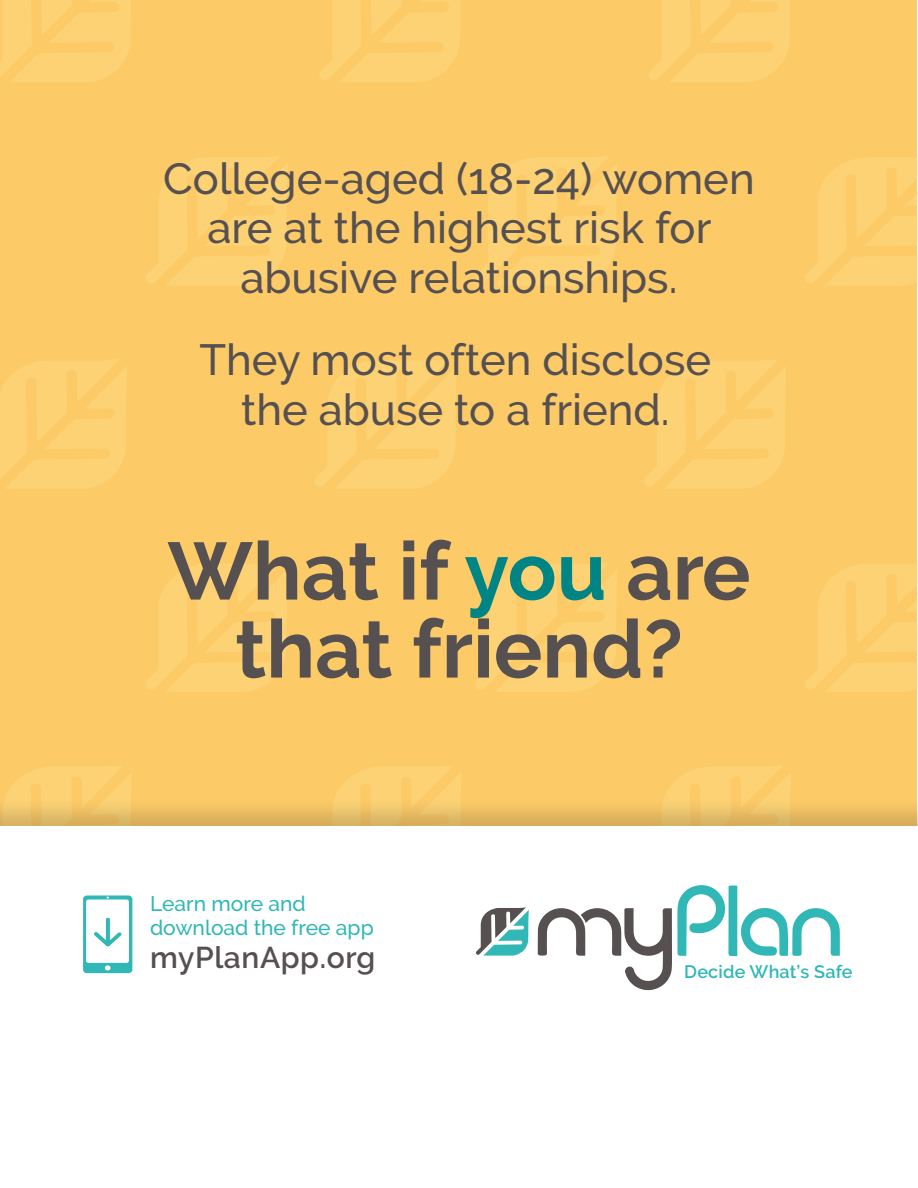
<style>
.page{position:relative;width:918px;height:1188px;background:#fff}
.page>*{position:absolute;margin:0;border:0;box-sizing:border-box;transform-origin:0 0}
.t1{font:700 81px/78px "Raleway";color:#575051;text-align:center}
.t2{font:500 43.5px/49.5px "Raleway";color:#575051;text-align:center}
.t3{font:600 30px "Raleway";letter-spacing:.02em;color:#575051}
.t4{font:500 21px/24px "Raleway";color:#30b7b6}
.t5{font:600 18px "Raleway";letter-spacing:.01em;color:#30b7b6}
.s1{color:#008484}
</style>
<div class="page">
<svg style="left:538px;top:885px;width:302px;height:105px"></svg>
<svg style="left:476px;top:907px;width:53px;height:49px"></svg>
<div style="left:83px;top:896px;width:49px;height:77px;background:#30b7b6;border-radius:4px"></div>
<div style="left:86px;top:900px;width:43px;height:63px;background:#fff;border-radius:2px"></div>
<svg style="left:105px;top:965px;width:6px;height:5px"></svg>
<svg style="left:94px;top:918px;width:28px;height:28px"></svg>
<div style="left:1px;top:0;width:916px;height:846px;background:#fccb68"></div>
<svg style="left:1px;top:0;width:130px;height:82px"></svg>
<svg style="left:320px;top:0;width:140px;height:82px"></svg>
<svg style="left:649px;top:0;width:141px;height:82px"></svg>
<svg style="left:146px;top:156px;width:142px;height:129px"></svg>
<svg style="left:476px;top:156px;width:141px;height:129px"></svg>
<svg style="left:805px;top:158px;width:112px;height:127px"></svg>
<svg style="left:1px;top:359px;width:126px;height:130px"></svg>
<svg style="left:315px;top:360px;width:141px;height:129px"></svg>
<svg style="left:644px;top:359px;width:142px;height:130px"></svg>
<svg style="left:146px;top:563px;width:142px;height:129px"></svg>
<svg style="left:476px;top:563px;width:141px;height:129px"></svg>
<svg style="left:805px;top:564px;width:112px;height:128px"></svg>
<svg style="left:6px;top:766px;width:126px;height:31px"></svg>
<svg style="left:336px;top:765px;width:125px;height:32px"></svg>
<svg style="left:665px;top:766px;width:126px;height:31px"></svg>
<div style="left:0;top:797px;width:918px;height:88px;background:#231f20;opacity:.18"></div>
<div style="left:0;top:826px;width:918px;height:57px;background:#fff"></div>
<p class="t2" style="left:163px;top:154px;width:593px">College-aged (18-24) women are at the highest risk for abusive relationships.</p>
<p class="t2" style="left:200px;top:335px;width:513px">They most often disclose the abuse to a friend.</p>
<p class="t1" style="left:168px;top:532px;width:584px">What if <span class="s1">you</span> are that friend?</p>
<p class="t4" style="left:150px;top:891px;width:225px">Learn more and download the free app</p>
<p class="t3" style="left:150px;top:940px;width:227px">myPlanApp.org</p>
<p class="t5" style="left:684px;top:961px;width:170px">Decide What’s Safe</p>
</div>
